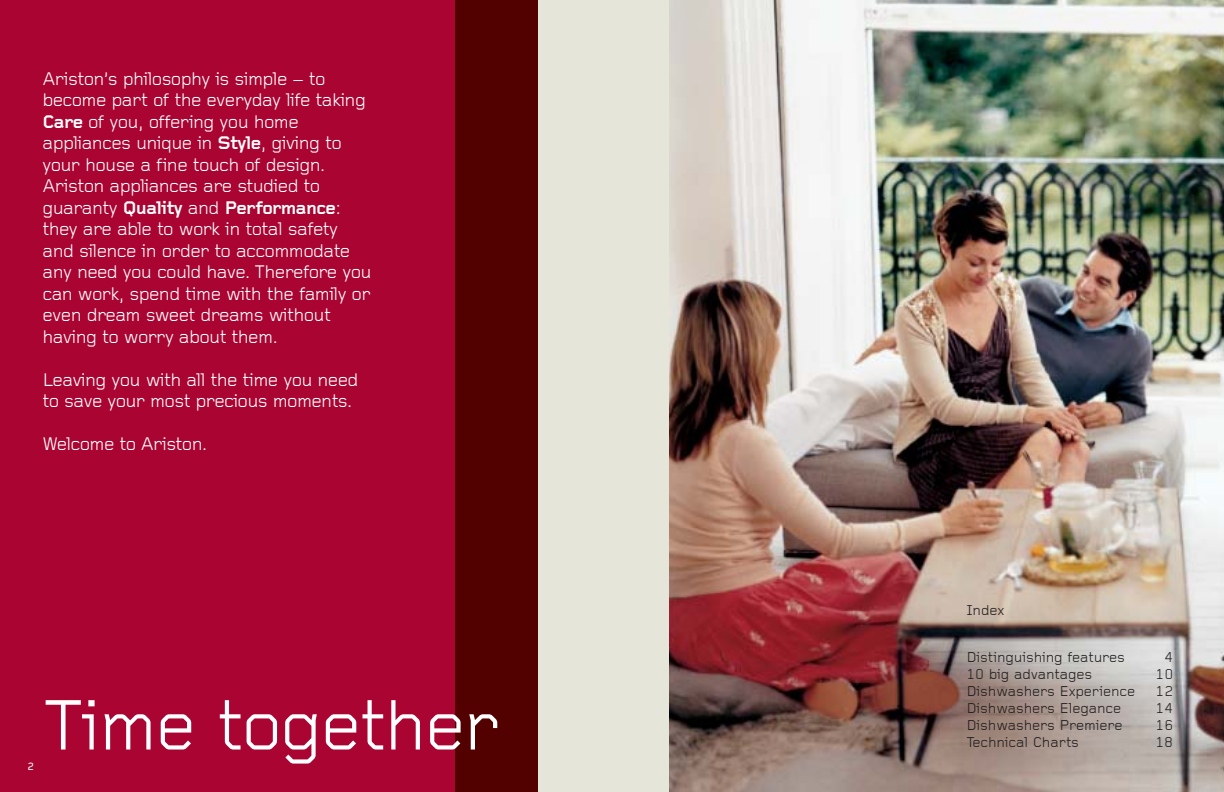
<style>
.page{position:relative;width:1224px;height:792px;background:#fff}
.page>*{position:absolute;margin:0;border:0;box-sizing:border-box;transform-origin:0 0}
.t1{font:74px "Foundry Gridnik";letter-spacing:-.03em;color:#fff}
.t2{font:19px/21.5px "Foundry Gridnik";letter-spacing:-.035em;color:#fff}
.t3{font:14.8px "Foundry Gridnik";letter-spacing:-.01em;color:#231f20}
.t4{font:500 11px "Foundry Gridnik";color:#fff}
.s1{font-weight:700}
</style>
<div class="page">
<img style="left:669px;top:0;width:555px;height:792px">
<div style="left:0;top:0;width:460px;height:792px;background:#a90432"></div>
<div style="left:455px;top:0;width:84px;height:792px;background:#530000"></div>
<div style="left:539px;top:0;width:130px;height:792px;background:#e6e5da"></div>
<p class="t2" style="left:43px;top:70px;width:331px">Ariston’s philosophy is simple – to become part of the everyday life taking <span class="s1">Care</span> of you, offering you home appliances unique in <span class="s1">Style</span>, giving to your house a fine touch of design.<br>Ariston appliances are studied to guaranty <span class="s1">Quality</span> and <span class="s1">Performance</span>: they are able to work in total safety and silence in order to accommodate any need you could have. Therefore you can work, spend time with the family or even dream sweet dreams without having to worry about them.</p>
<p class="t2" style="left:43px;top:371px;width:317px">Leaving you with all the time you need to save your most precious moments.</p>
<p class="t2" style="left:43px;top:435px;width:167px">Welcome to Ariston.</p>
<p class="t4" style="left:27px;top:762px;width:8px">2</p>
<h1 class="t1" style="left:43px;top:700px;width:460px">Time together</h1>
<p class="t3" style="left:966px;top:605px;width:39px">Index</p>
<p class="t3" style="left:966px;top:652px;width:160px">Distinguishing features</p>
<p class="t3" style="left:1164px;top:652px;width:10px">4</p>
<p class="t3" style="left:966px;top:669px;width:127px">10 big advantages</p>
<p class="t3" style="left:1156px;top:669px;width:19px">10</p>
<p class="t3" style="left:966px;top:686px;width:170px">Dishwashers Experience</p>
<p class="t3" style="left:1156px;top:686px;width:19px">12</p>
<p class="t3" style="left:966px;top:703px;width:156px">Dishwashers Elegance</p>
<p class="t3" style="left:1156px;top:703px;width:19px">14</p>
<p class="t3" style="left:966px;top:720px;width:158px">Dishwashers Premiere</p>
<p class="t3" style="left:1156px;top:720px;width:19px">16</p>
<p class="t3" style="left:966px;top:737px;width:114px">Technical Charts</p>
<p class="t3" style="left:1155px;top:737px;width:19px">18</p>
</div>
